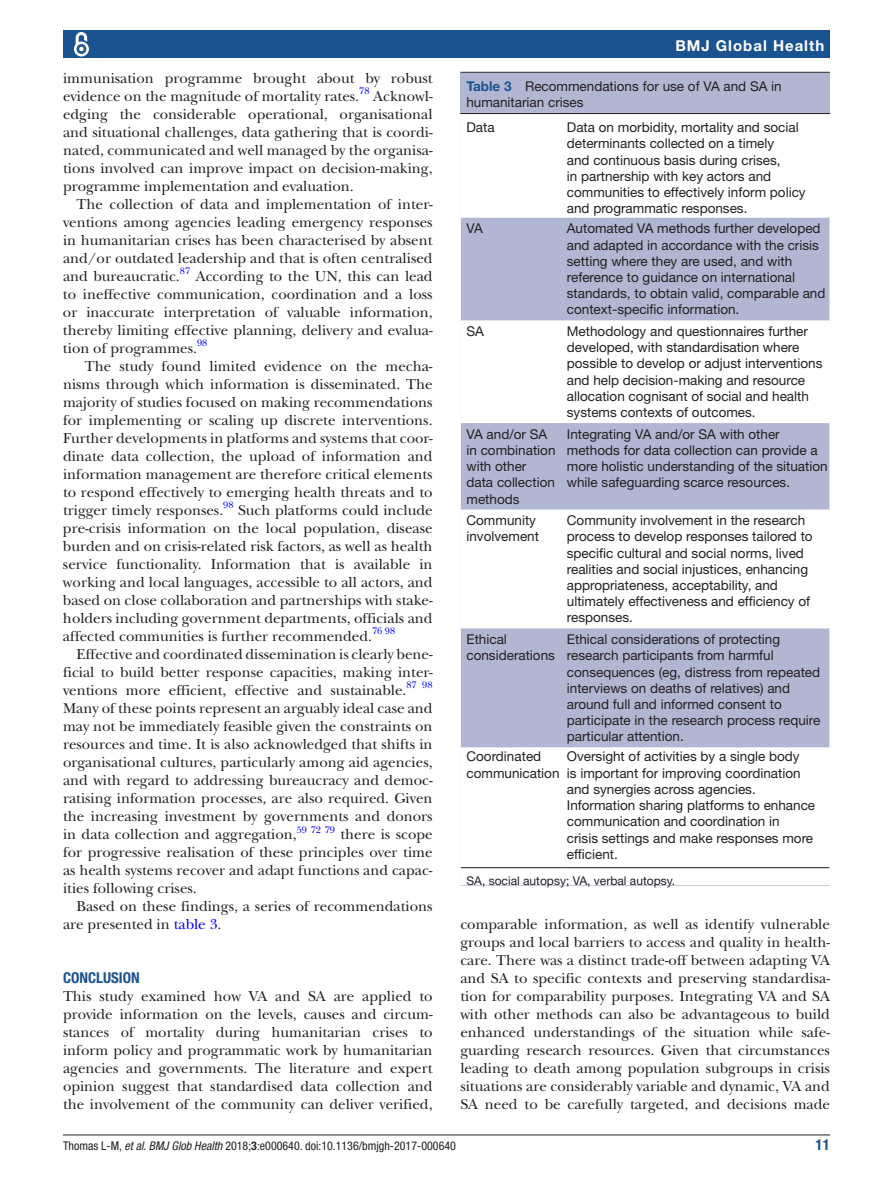
<style>
.page{position:relative;width:893px;height:1191px;background:#fff}
.page>*{position:absolute;margin:0;border:0;box-sizing:border-box;transform-origin:0 0}
.t1{font:15px/18px "New Baskerville";color:#231f20;text-align:justify}
.t2{font:700 15px "Helvetica Neue LT Std";letter-spacing:.065em;color:#fff}
.t3{font:700 condensed 15px "Helvetica Neue LT Std";color:#1b5391}
.t4{font:13.5px/16.2px "Helvetica Neue LT Std";color:#231f20}
.t5{font:condensed 12px "Helvetica Neue LT Std";color:#231f20}
.t6{font:12px "Helvetica Neue LT Std";color:#231f20}
.t7{font:9.9px "New Baskerville";color:#00f}
.s1{color:#00f}
.s2{font-weight:700;color:#1b5391}
.s3{font-style:italic}
.s4{font-weight:700}
</style>
<div class="page">
<hr style="left:63px;top:1134px;width:767px;height:1px;background:#231f20">
<div style="left:63px;top:31px;width:767px;height:27px;background:#1b5391"></div>
<svg style="left:74px;top:32px;width:15px;height:25px"></svg>
<div style="left:78px;top:45px;width:7px;height:8px;border:1px solid #1b5391;border-radius:50%"></div>
<div style="left:460px;top:73px;width:370px;height:812px;background:#b1b7d3"></div>
<hr style="left:460px;top:72px;width:370px;height:1px;background:#231f20">
<svg style="left:461px;top:114px;width:369px;height:771px;fill:#fff"></svg>
<hr style="left:460px;top:113px;width:101px;height:1px;background:#231f20">
<hr style="left:561px;top:113px;width:269px;height:1px;background:#231f20">
<hr style="left:460px;top:867px;width:101px;height:1px;background:#231f20">
<hr style="left:561px;top:867px;width:269px;height:1px;background:#231f20">
<hr style="left:460px;top:114px;width:1px;height:104px;background:#fff">
<hr style="left:460px;top:218px;width:1px;height:102px;background:#fff">
<hr style="left:460px;top:320px;width:1px;height:103px;background:#fff">
<hr style="left:460px;top:423px;width:1px;height:86px;background:#fff">
<hr style="left:460px;top:509px;width:1px;height:119px;background:#fff">
<hr style="left:460px;top:628px;width:1px;height:119px;background:#fff">
<hr style="left:460px;top:747px;width:1px;height:120px;background:#fff">
<svg style="left:460px;top:867px;width:1px;height:18px"></svg>
<p class="t1" style="left:63px;top:69px;width:371px">immunisation programme brought about by robust evidence on the magnitude of mortality rates.</p>
<p class="t7" style="left:359px;top:85px;width:12px">78</p>
<p class="t1" style="left:63px;top:87px;width:371px;text-indent:310px">Acknowl&shy;edging the considerable operational, organisational and situational challenges, data gathering that is coordi&shy;nated, communicated and well managed by the organisa&shy;tions involved can improve impact on decision-making, programme implementation and evaluation.</p>
<p class="t1" style="left:63px;top:195px;width:371px;text-indent:14px">The collection of data and implementation of inter&shy;ventions among agencies leading emergency responses in humanitarian crises has been characterised by absent and/or outdated leadership and that is often centralised and bureaucratic.</p>
<p class="t7" style="left:180px;top:265px;width:12px">87</p>
<p class="t1" style="left:63px;top:267px;width:371px;text-indent:133px">According to the UN, this can lead to ineffective communication, coordination and a loss or inaccurate interpretation of valuable information, thereby limiting effective planning, delivery and evalua&shy;tion of programmes.</p>
<p class="t7" style="left:197px;top:337px;width:12px">98</p>
<p class="t1" style="left:63px;top:357px;width:371px;text-indent:22px">The study found limited evidence on the mecha&shy;nisms through which information is disseminated. The majority of studies focused on making recommendations for implementing or scaling up discrete interventions.<br>Further developments in platforms and systems that coor&shy;dinate data collection, the upload of information and information management are therefore critical elements to respond effectively to emerging health threats and to trigger timely responses.<sup>98</sup> Such platforms could include pre-crisis information on the local population, disease burden and on crisis-related risk factors, as well as health service functionality. Information that is available in working and local languages, accessible to all actors, and based on close collaboration and partnerships with stake&shy;holders including government departments, officials and affected communities is further recommended.</p>
<p class="t7" style="left:372px;top:625px;width:25px">76 98</p>
<p class="t1" style="left:63px;top:645px;width:371px;text-indent:14px">Effective and coordinated dissemination is clearly bene&shy;ficial to build better response capacities, making inter&shy;ventions more efficient, effective and sustainable.</p>
<p class="t7" style="left:406px;top:679px;width:28px">87 98</p>
<p class="t1" style="left:63px;top:699px;width:371px">Many of these points represent an arguably ideal case and may not be immediately feasible given the constraints on resources and time. It is also acknowledged that shifts in organisational cultures, particularly among aid agencies, and with regard to addressing bureaucracy and democ&shy;ratising information processes, are also required. Given the increasing investment by governments and donors in data collection and aggregation,</p>
<p class="t7" style="left:297px;top:823px;width:40px">59 72 79</p>
<p class="t1" style="left:63px;top:825px;width:371px;text-indent:277px">there is scope for progressive realisation of these principles over time as health systems recover and adapt functions and capac&shy;ities following crises.</p>
<p class="t1" style="left:63px;top:897px;width:371px;text-indent:14px">Based on these findings, a series of recommendations are presented in <span class="s1">table 3</span>.</p>
<p class="t3" style="left:63px;top:969px;width:78px">CONCLUSION</p>
<p class="t1" style="left:63px;top:987px;width:371px">This study examined how VA and SA are applied to provide information on the levels, causes and circum&shy;stances of mortality during humanitarian crises to inform policy and programmatic work by humanitarian agencies and governments. The literature and expert opinion suggest that standardised data collection and the involvement of the community can deliver verified,</p>
<p class="t2" style="left:675px;top:36px;width:150px">BMJ Global Health</p>
<p class="t4" style="left:466px;top:77px;width:317px"><span class="s2">Table 3</span> Recommendations for use of VA and SA in humanitarian crises</p>
<p class="t4" style="left:466px;top:119px;width:30px">Data</p>
<p class="t4" style="left:567px;top:119px;width:240px">Data on morbidity, mortality and social determinants collected on a timely<br>and continuous basis during crises,<br>in partnership with key actors and communities to effectively inform policy and programmatic responses.</p>
<p class="t4" style="left:466px;top:220px;width:18px">VA</p>
<p class="t4" style="left:567px;top:220px;width:260px">Automated VA methods further developed and adapted in accordance with the crisis setting where they are used, and with reference to guidance on international standards, to obtain valid, comparable and context-specific information.</p>
<p class="t4" style="left:466px;top:323px;width:19px">SA</p>
<p class="t4" style="left:567px;top:323px;width:257px">Methodology and questionnaires further developed, with standardisation where possible to develop or adjust interventions and help decision-making and resource allocation cognisant of social and health systems contexts of outcomes.</p>
<p class="t4" style="left:466px;top:425px;width:91px">VA and/or SA in combination with other data collection methods</p>
<p class="t4" style="left:567px;top:425px;width:262px">Integrating VA and/or SA with other methods for data collection can provide a more holistic understanding of the situation while safeguarding scarce resources.</p>
<p class="t4" style="left:466px;top:512px;width:74px">Community involvement</p>
<p class="t4" style="left:567px;top:512px;width:247px">Community involvement in the research process to develop responses tailored to specific cultural and social norms, lived realities and social injustices, enhancing appropriateness, acceptability, and ultimately effectiveness and efficiency of responses.</p>
<p class="t4" style="left:466px;top:631px;width:90px">Ethical considerations</p>
<p class="t4" style="left:567px;top:631px;width:255px">Ethical considerations of protecting research participants from harmful consequences (eg, distress from repeated interviews on deaths of relatives) and around full and informed consent to participate in the research process require particular attention.</p>
<p class="t4" style="left:466px;top:748px;width:95px">Coordinated communication</p>
<p class="t4" style="left:567px;top:748px;width:250px">Oversight of activities by a single body<br>is important for improving coordination and synergies across agencies.<br>Information sharing platforms to enhance communication and coordination in<br>crisis settings and make responses more efficient.</p>
<p class="t6" style="left:466px;top:874px;width:210px">SA, social autopsy; VA, verbal autopsy.</p>
<p class="t1" style="left:460px;top:915px;width:371px">comparable information, as well as identify vulnerable groups and local barriers to access and quality in health&shy;care. There was a distinct trade-off between adapting VA and SA to specific contexts and preserving standardisa&shy;tion for comparability purposes. Integrating VA and SA with other methods can also be advantageous to build enhanced understandings of the situation while safe&shy;guarding research resources. Given that circumstances leading to death among population subgroups in crisis situations are considerably variable and dynamic, VA and SA need to be carefully targeted, and decisions made</p>
<p class="t5" style="left:63px;top:1138px;width:394px">Thomas L-M, <span class="s3">et al</span>. <span class="s3">BMJ Glob Health</span> 2018;<span class="s4">3</span>:e000640. doi:10.1136/bmjgh-2017-000640</p>
<p class="t3" style="left:816px;top:1135px;width:16px">11</p>
</div>
